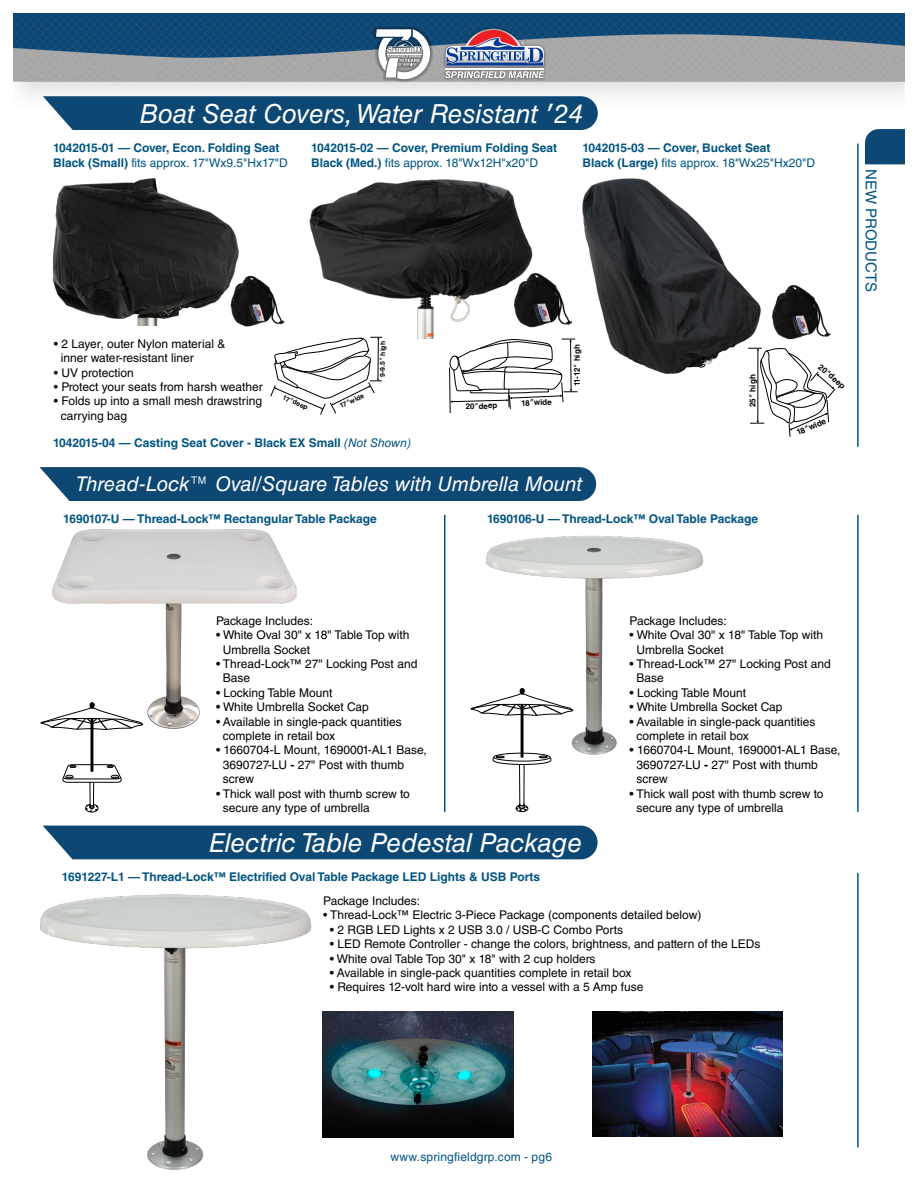
<style>
.page{position:relative;width:918px;height:1188px;background:#fff}
.page>*{position:absolute;margin:0;border:0;box-sizing:border-box;transform-origin:0 0}
.t1{font:italic 26.25px "Helvetica LT Std";color:#fff}
.t2{font:italic 20.25px "Helvetica LT Std";color:#fff}
.t3{font:15px "Helvetica LT Std";color:#005482}
.t4{font:12px/14.4px "Helvetica LT Std";color:#000}
.t5{font:700 12px/14.4px "Helvetica LT Std";color:#005482}
.t6{font:12px/14.4px "Helvetica";color:#000}
.t7{font:12px "Helvetica LT Std";letter-spacing:.015em;color:#005482}
.t8{font:700 8.1px "Helvetica LT Std";letter-spacing:-.005em;color:#000}
.t9{font:700 7.95px "Helvetica LT Std";letter-spacing:-.005em;color:#000}
.t10{font:700 6.75px "Helvetica LT Std";color:#000}
.s1{font-family:"Helvetica";font-style:normal}
.s2{font-weight:400}
.s3{font-family:"Helvetica";font-weight:400}
.s4{font-weight:400;font-style:italic}
.s5{font-family:"Helvetica"}
.s6{font-family:"Helvetica LT Std"}
.s7{font-family:"Helvetica LT Std";font-weight:700}
</style>
<div class="page">
<img style="left:14px;top:14px;width:890px;height:130px">
<svg style="left:270px;top:338px;width:112px;height:77px"></svg>
<svg style="left:750px;top:348px;width:86px;height:89px"></svg>
<svg style="left:449px;top:339px;width:128px;height:74px"></svg>
<svg style="left:62px;top:741px;width:60px;height:71px"></svg>
<svg style="left:471px;top:706px;width:79px;height:106px"></svg>
<img style="left:477px;top:535px;width:227px;height:227px">
<img style="left:41px;top:894px;width:271px;height:276px">
<img style="left:40px;top:529px;width:257px;height:212px">
<img style="left:323px;top:1011px;width:191px;height:127px">
<img style="left:52px;top:178px;width:187px;height:148px">
<img style="left:309px;top:179px;width:224px;height:159px">
<img style="left:582px;top:178px;width:187px;height:205px">
<img style="left:227px;top:273px;width:58px;height:54px">
<img style="left:511px;top:269px;width:61px;height:61px">
<img style="left:771px;top:284px;width:60px;height:56px">
<img style="left:592px;top:1011px;width:190px;height:126px">
<div style="left:442px;top:26px;width:105px;height:55px;background:#000;opacity:.5"></div>
<svg style="left:445px;top:29px;width:99px;height:49px;background:#8589a4"></svg>
<div style="left:373px;top:26px;width:61px;height:57px;background:#000;opacity:.75"></div>
<svg style="left:376px;top:29px;width:54px;height:50px"></svg>
<hr style="left:387px;top:54px;width:34px;height:1px;background:#fff">
<hr style="left:444px;top:515px;width:1px;height:297px;background:#005482">
<hr style="left:857px;top:515px;width:2px;height:297px;background:#005482">
<hr style="left:857px;top:873px;width:2px;height:275px;background:#005482">
<hr style="left:857px;top:144px;width:2px;height:303px;background:#005482">
<div style="left:43px;top:826px;width:555px;height:33px;background:#0d4774"></div>
<div style="left:43px;top:96px;width:555px;height:34px;background:#0d4774"></div>
<div style="left:40px;top:467px;width:556px;height:34px;background:#0d4774"></div>
<svg style="left:865px;top:129px;width:39px;height:35px"></svg>
<h1 class="t1" style="left:139px;top:98px;width:445px">Boat Seat Covers, Water Resistant <span class="s1">′</span>24</h1>
<p class="t5" style="left:53px;top:141px;width:236px">1042015-01 — Cover, Econ. Folding Seat<br>Black (Small) <span class="s2">fits approx. 17"Wx9.5"Hx17"D</span></p>
<p class="t5" style="left:311px;top:141px;width:247px">1042015-02 — Cover, Premium Folding Seat<br>Black (Med.) <span class="s2">fits approx. 18"Wx12H"x20"D</span></p>
<p class="t5" style="left:582px;top:141px;width:234px">1042015-03 — Cover, Bucket Seat<br>Black (Large) <span class="s2">fits approx. 18"Wx25"Hx20"D</span></p>
<p class="t4" style="left:61px;top:336px;width:166px;text-indent:-7px">• 2 Layer, outer Nylon material &amp; inner water-resistant liner</p>
<p class="t4" style="left:54px;top:365px;width:81px">• UV protection</p>
<p class="t4" style="left:54px;top:380px;width:210px">• Protect your seats from harsh weather</p>
<p class="t4" style="left:61px;top:394px;width:203px;text-indent:-7px">• Folds up into a small mesh drawstring carrying bag</p>
<p class="t10" style="left:285px;top:393px;width:28px;rotate:23deg">17<span class="s3">″</span>deep</p>
<p class="t10" style="left:338px;top:402px;width:28px;rotate:-25deg">17<span class="s3">″</span>wide</p>
<p class="t10" style="left:378px;top:377px;width:37px;rotate:-89deg">9-9.5<span class="s3">″</span> high</p>
<p class="t9" style="left:466px;top:401px;width:33px;rotate:-1deg">20<span class="s3">″</span>deep</p>
<p class="t9" style="left:521px;top:398px;width:32px;rotate:-3deg">18<span class="s3">″</span>wide</p>
<p class="t9" style="left:572px;top:386px;width:43px;rotate:-90deg">11-12<span class="s3">″</span> high</p>
<p class="t5" style="left:53px;top:435px;width:360px">1042015-04 — Casting Seat Cover - Black EX Small <span class="s4">(Not Shown)</span></p>
<h2 class="t2" style="left:76px;top:472px;width:508px">Thread-Lock™ Oval/Square Tables with Umbrella Mount</h2>
<p class="t8" style="left:748px;top:407px;width:34px;rotate:-90deg">25<span class="s3">″</span> high</p>
<p class="t5" style="left:63px;top:511px;width:315px">1690107-U — Thread-Lock™ Rectangular Table Package</p>
<p class="t5" style="left:487px;top:511px;width:273px">1690106-U — Thread-Lock™ Oval Table Package</p>
<p class="t8" style="left:823px;top:362px;width:34px;rotate:41deg">20<span class="s3">″</span>deep</p>
<p class="t8" style="left:795px;top:428px;width:33px;rotate:-23deg">18<span class="s3">″</span>wide</p>
<p class="t3" style="left:880px;top:169px;width:125px;rotate:90deg">NEW PRODUCTS</p>
<p class="t4" style="left:216px;top:613px;width:99px">Package Includes:</p>
<p class="t4" style="left:223px;top:628px;width:188px;text-indent:-7px">• White Oval 30<span class="s5">"</span> x 18<span class="s5">"</span> Table Top with<br>Umbrella Socket</p>
<p class="t4" style="left:223px;top:657px;width:196px;text-indent:-7px">• Thread-Lock™ 27<span class="s5">"</span> Locking Post and<br>Base</p>
<p class="t4" style="left:216px;top:685px;width:118px">• Locking Table Mount</p>
<p class="t4" style="left:216px;top:700px;width:154px">• White Umbrella Socket Cap</p>
<p class="t4" style="left:223px;top:714px;width:181px;text-indent:-7px">• Available in single-pack quantities complete in retail box</p>
<p class="t4" style="left:216px;top:743px;width:212px">• 1660704-L Mount, 1690001-AL1 Base,</p>
<p class="t6" style="left:223px;top:758px;width:183px"><span class="s6">3690727-LU</span> <span class="s7">-</span> <span class="s6">27</span>" Post with thumb screw</p>
<p class="t4" style="left:223px;top:786px;width:189px;text-indent:-7px">• Thick wall post with thumb screw to secure any type of umbrella</p>
<h1 class="t1" style="left:209px;top:827px;width:375px">Electric Table Pedestal Package</h1>
<p class="t5" style="left:62px;top:870px;width:480px">1691227-L1 — Thread-Lock™ Electrified Oval Table Package LED Lights &amp; USB Ports</p>
<p class="t4" style="left:630px;top:613px;width:99px">Package Includes:</p>
<p class="t4" style="left:636px;top:628px;width:188px;text-indent:-7px">• White Oval 30<span class="s5">"</span> x 18<span class="s5">"</span> Table Top with<br>Umbrella Socket</p>
<p class="t4" style="left:636px;top:657px;width:196px;text-indent:-7px">• Thread-Lock™ 27<span class="s5">"</span> Locking Post and<br>Base</p>
<p class="t4" style="left:630px;top:685px;width:118px">• Locking Table Mount</p>
<p class="t4" style="left:630px;top:700px;width:154px">• White Umbrella Socket Cap</p>
<p class="t4" style="left:636px;top:714px;width:181px;text-indent:-7px">• Available in single-pack quantities complete in retail box</p>
<p class="t4" style="left:630px;top:743px;width:212px">• 1660704-L Mount, 1690001-AL1 Base,</p>
<p class="t6" style="left:636px;top:758px;width:183px"><span class="s6">3690727-LU</span> <span class="s7">-</span> <span class="s6">27</span>" Post with thumb screw</p>
<p class="t4" style="left:636px;top:786px;width:189px;text-indent:-7px">• Thick wall post with thumb screw to secure any type of umbrella</p>
<p class="t4" style="left:323px;top:893px;width:99px">Package Includes:</p>
<p class="t4" style="left:323px;top:908px;width:380px">• Thread-Lock™ Electric 3-Piece Package (components detailed below)</p>
<p class="t4" style="left:330px;top:922px;width:295px">• 2 RGB LED Lights x 2 USB 3.0 / USB-C Combo Ports</p>
<p class="t4" style="left:330px;top:937px;width:432px">• LED Remote Controller - change the colors, brightness, and pattern of the LEDs</p>
<p class="t4" style="left:330px;top:951px;width:267px">• White oval Table Top 30" x 18" with 2 cup holders</p>
<p class="t4" style="left:330px;top:965px;width:303px">• Available in single-pack quantities complete in retail box</p>
<p class="t4" style="left:330px;top:980px;width:315px">• Requires 12-volt hard wire into a vessel with a 5 Amp fuse</p>
<p class="t7" style="left:390px;top:1150px;width:163px">www.springfieldgrp.com - pg6</p>
</div>
